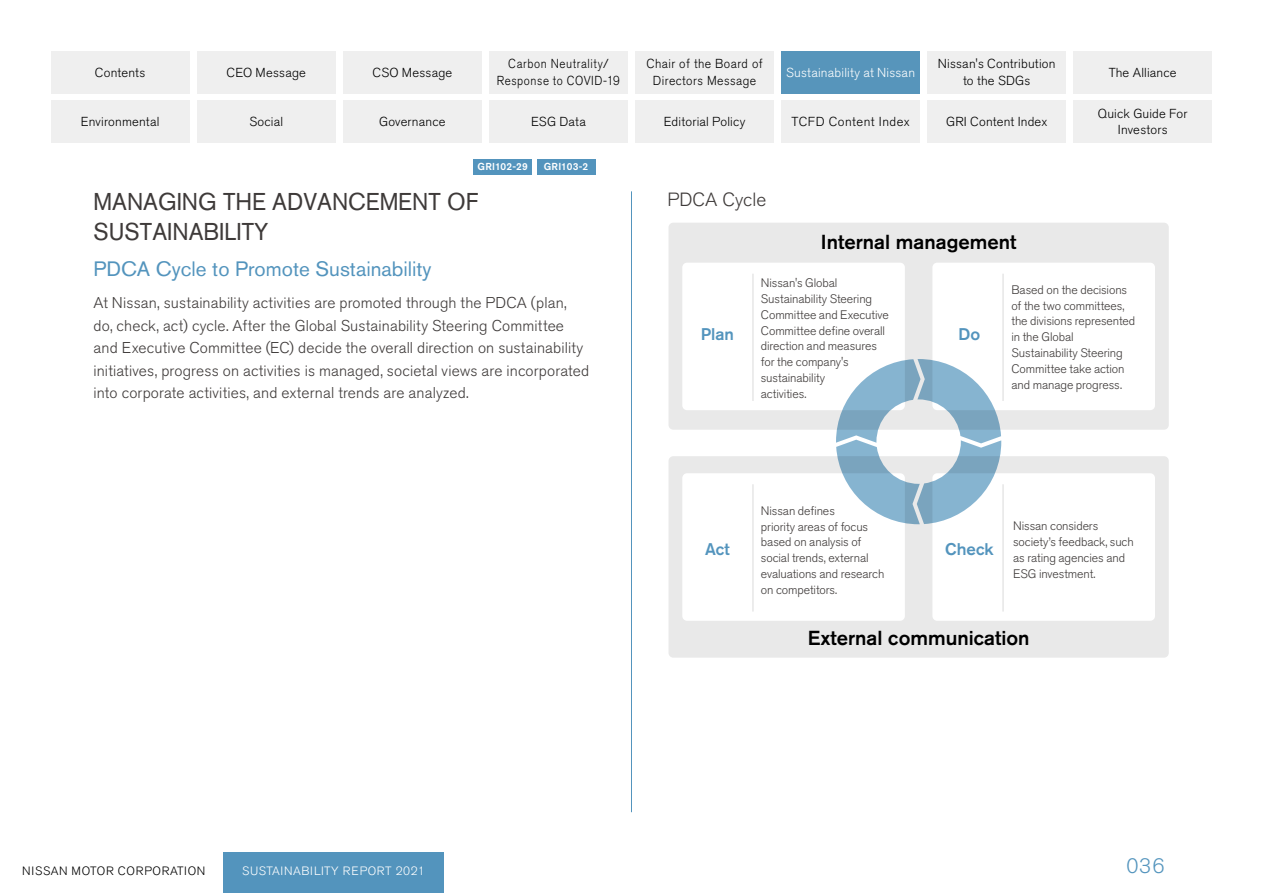
<style>
.page{position:relative;width:1263px;height:893px;background:#fff}
.page>*{position:absolute;margin:0;border:0;box-sizing:border-box;transform-origin:0 0}
.t1{font:24.15px/30px "Nissan Pro";color:#3e3a39;scale:.95 1}
.t2{font:20.7px "Nissan Pro";color:#5394bd}
.t3{font:300 20.7px "Nissan Pro";color:#5394bd}
.t4{font:500 20.1px "Nissan Pro";color:#000}
.t5{font:300 18.9px "Nissan Pro";color:#3e3a39}
.t6{font:500 16.8px "Nissan Pro";color:#5394bd}
.t7{font:300 15.45px/22.5px "Nissan Pro";letter-spacing:.01em;color:#3e3a39}
.t8{font:300 12.9px "Nissan Pro";letter-spacing:.02em;color:#000}
.t9{font:300 12.9px/16.5px "Nissan Pro";letter-spacing:.05em;color:#000;text-align:center;scale:.9 1}
.t10{font:300 12.9px/16.5px "Nissan Pro";letter-spacing:.02em;color:#000;text-align:center;scale:.95 1}
.t11{font:300 12.9px "Nissan Pro";letter-spacing:.015em;color:#fff}
.t12{font:300 12.3px/15.9px "Nissan Pro";letter-spacing:-.01em;color:#3e3a39}
.t13{font:300 12px "Nissan Pro";letter-spacing:.04em;color:#fff}
.t14{font:300 12px "Nissan Pro";letter-spacing:.06em;color:#000}
.t15{font:500 10.05px "Nissan Pro";letter-spacing:.025em;color:#fff}
</style>
<div class="page">
<hr style="left:631px;top:191px;width:1px;height:621px;background:#5394bd">
<div style="left:223px;top:852px;width:220px;height:41px;background:#5394bd"></div>
<div style="left:51px;top:51px;width:138px;height:43px;background:#efefef"></div>
<div style="left:51px;top:100px;width:138px;height:43px;background:#efefef"></div>
<div style="left:197px;top:51px;width:138px;height:43px;background:#efefef"></div>
<div style="left:197px;top:100px;width:138px;height:43px;background:#efefef"></div>
<div style="left:343px;top:51px;width:138px;height:43px;background:#efefef"></div>
<div style="left:343px;top:100px;width:138px;height:43px;background:#efefef"></div>
<div style="left:489px;top:51px;width:139px;height:43px;background:#efefef"></div>
<div style="left:489px;top:100px;width:139px;height:43px;background:#efefef"></div>
<div style="left:635px;top:51px;width:139px;height:43px;background:#efefef"></div>
<div style="left:635px;top:100px;width:139px;height:43px;background:#efefef"></div>
<div style="left:781px;top:51px;width:139px;height:43px;background:#5795bb"></div>
<div style="left:781px;top:100px;width:139px;height:43px;background:#efefef"></div>
<div style="left:927px;top:51px;width:139px;height:43px;background:#efefef"></div>
<div style="left:1073px;top:51px;width:139px;height:43px;background:#efefef"></div>
<div style="left:927px;top:100px;width:139px;height:43px;background:#efefef"></div>
<div style="left:1073px;top:100px;width:139px;height:43px;background:#efefef"></div>
<div style="left:668px;top:456px;width:501px;height:202px;background:#e9e9e9;border-radius:5px"></div>
<div style="left:668px;top:223px;width:501px;height:207px;background:#e9e9e9;border-radius:5px"></div>
<div style="left:682px;top:263px;width:223px;height:147px;background:#fff;border-radius:5px"></div>
<div style="left:932px;top:263px;width:223px;height:147px;background:#fff;border-radius:5px"></div>
<div style="left:682px;top:473px;width:223px;height:148px;background:#fff;border-radius:5px"></div>
<div style="left:932px;top:473px;width:223px;height:148px;background:#fff;border-radius:5px"></div>
<hr style="left:752px;top:274px;width:2px;height:127px;background:#e9e9e9">
<hr style="left:1002px;top:274px;width:2px;height:127px;background:#e9e9e9">
<hr style="left:1002px;top:484px;width:2px;height:128px;background:#e9e9e9">
<hr style="left:752px;top:484px;width:2px;height:128px;background:#e9e9e9">
<svg style="left:836px;top:359px;width:165px;height:165px"></svg>
<div style="left:473px;top:159px;width:59px;height:16px;background:#5394bd"></div>
<div style="left:537px;top:159px;width:58px;height:16px;background:#5394bd"></div>
<p class="t8" style="left:95px;top:64px;width:52px">Contents</p>
<p class="t8" style="left:81px;top:113px;width:80px">Environmental</p>
<p class="t8" style="left:227px;top:64px;width:81px">CEO Message</p>
<p class="t8" style="left:249px;top:113px;width:35px">Social</p>
<p class="t8" style="left:372px;top:64px;width:81px">CSO Message</p>
<p class="t8" style="left:379px;top:113px;width:68px">Governance</p>
<p class="t9" style="left:497px;top:56px;width:138px">Carbon Neutrality/<br>Response to COVID-19</p>
<p class="t8" style="left:531px;top:113px;width:56px">ESG Data</p>
<p class="t15" style="left:478px;top:160px;width:52px">GRI102-29</p>
<p class="t15" style="left:544px;top:160px;width:46px">GRI103-2</p>
<h1 class="t1" style="left:94px;top:186px;width:406px">MANAGING THE ADVANCEMENT OF<br>SUSTAINABILITY</h1>
<h2 class="t2" style="left:94px;top:256px;width:339px">PDCA Cycle to Promote Sustainability</h2>
<p class="t7" style="left:94px;top:292px;width:497px">At Nissan, sustainability activities are promoted through the PDCA (plan, do, check, act) cycle. After the Global Sustainability Steering Committee and Executive Committee (EC) decide the overall direction on sustainability initiatives, progress on activities is managed, societal views are incorporated into corporate activities, and external trends are analyzed.</p>
<p class="t10" style="left:646px;top:56px;width:124px">Chair of the Board of<br>Directors Message</p>
<p class="t8" style="left:664px;top:113px;width:83px">Editorial Policy</p>
<p class="t11" style="left:786px;top:64px;width:130px">Sustainability at Nissan</p>
<p class="t8" style="left:791px;top:113px;width:120px">TCFD Content Index</p>
<p class="t8" style="left:938px;top:55px;width:119px">Nissan s' Contribution</p>
<p class="t8" style="left:963px;top:72px;width:69px">to the SDGs</p>
<p class="t8" style="left:946px;top:113px;width:103px">GRI Content Index</p>
<h3 class="t5" style="left:668px;top:187px;width:100px">PDCA Cycle</h3>
<h3 class="t4" style="left:821px;top:229px;width:197px">Internal management</h3>
<p class="t8" style="left:1109px;top:64px;width:69px">The Alliance</p>
<p class="t8" style="left:1098px;top:105px;width:91px">Quick Guide For</p>
<p class="t8" style="left:1118px;top:121px;width:51px">Investors</p>
<h3 class="t6" style="left:701px;top:324px;width:35px">Plan</h3>
<p class="t12" style="left:761px;top:274px;width:129px">Nissans' Global<br>Sustainability Steering<br>Committee and Executive<br>Committee define overall direction and measures for the company s' sustainability<br>activities.</p>
<h3 class="t6" style="left:958px;top:324px;width:23px">Do</h3>
<p class="t12" style="left:1011px;top:281px;width:125px">Based on the decisions of the two committees, the divisions represented in the Global<br>Sustainability Steering<br>Committee take action and manage progress.</p>
<h3 class="t6" style="left:705px;top:538px;width:26px">Act</h3>
<p class="t12" style="left:761px;top:502px;width:125px">Nissan defines<br>priority areas of focus based on analysis of social trends, external evaluations and research on competitors.</p>
<h3 class="t6" style="left:945px;top:538px;width:50px">Check</h3>
<p class="t12" style="left:1013px;top:518px;width:122px">Nissan considers society s’ feedback, such as rating agencies and<br>ESG investment.</p>
<h3 class="t4" style="left:808px;top:625px;width:223px">External communication</h3>
<p class="t14" style="left:22px;top:863px;width:185px">NISSAN MOTOR CORPORATION</p>
<p class="t13" style="left:242px;top:863px;width:184px">SUSTAINABILITY REPORT 2021</p>
<h2 class="t3" style="left:1126px;top:852px;width:40px">036</h2>
</div>
